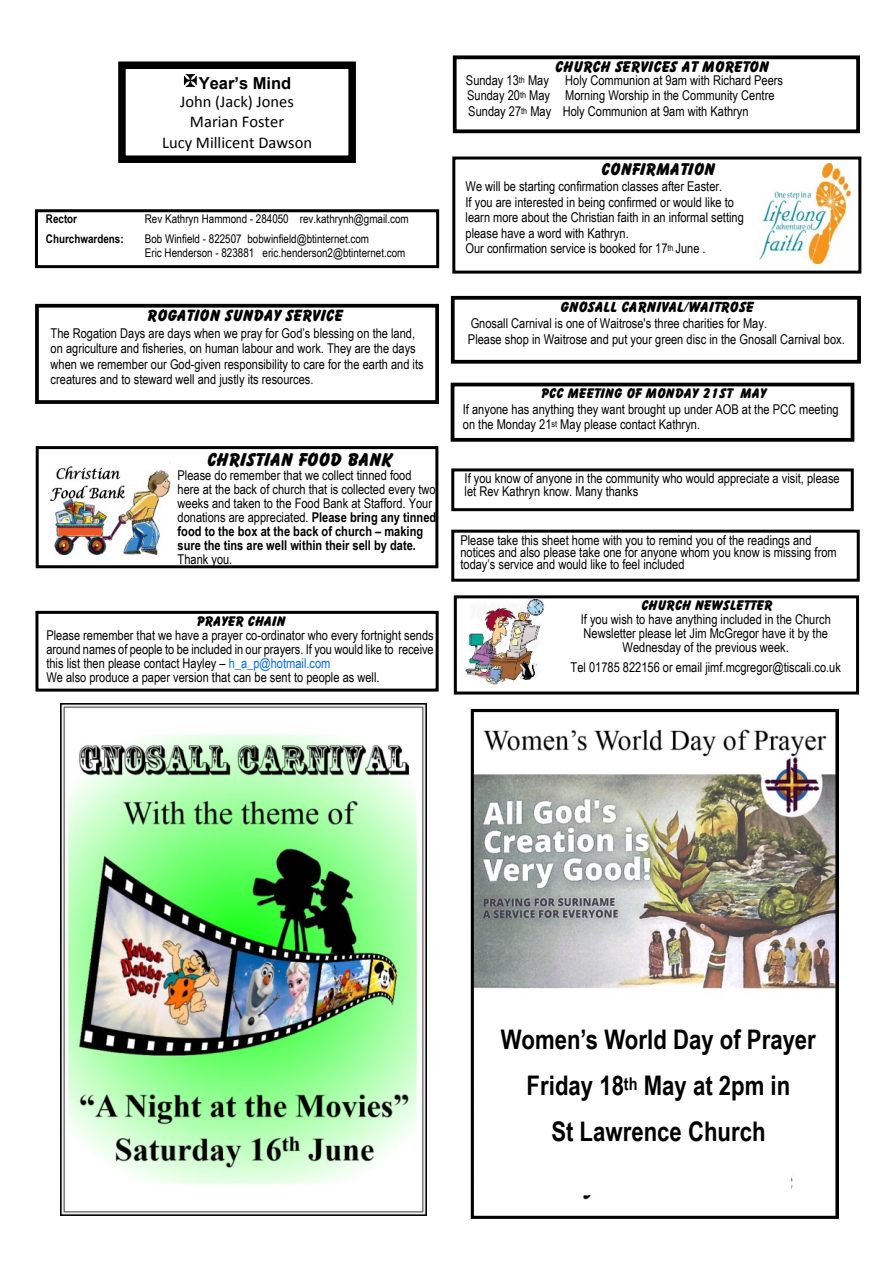
<style>
.page{position:relative;width:893px;height:1263px;background:#fff}
.page>*{position:absolute;margin:0;border:0;box-sizing:border-box;transform-origin:0 0}
.t1{font:700 27px/46px "Arial Narrow";color:#000;text-align:center}
.t2{font:18px "Balloonist SF Bold";color:#000}
.t3{font:16.5px/20.1px "Calibri";color:#000;text-align:center}
.t4{font:16.5px "Balloonist SF Bold";color:#000}
.t5{font:700 16.5px "Arial";color:#000}
.t6{font:15.75px "Balloonist SF Bold";color:#000}
.t7{font:15px "Balloonist SF Bold";color:#000}
.t8{font:14.25px "Balloonist SF Bold";color:#000}
.t9{font:13.5px/15.5px "Arial Narrow";color:#000}
.t10{font:13.5px "Balloonist SF Bold";color:#000}
.t11{font:12px/13.6px "Arial Narrow";color:#000}
.t12{font:700 12px "Arial Narrow";color:#000}
.s1{font-weight:700}
.s2{color:#06f}
</style>
<div class="page">
<div style="left:118px;top:61px;width:238px;height:102px;border:8px solid #000"></div>
<svg style="left:184px;top:74px;width:13px;height:13px"></svg>
<div style="left:35px;top:209px;width:404px;height:59px;border:3px solid #000"></div>
<div style="left:453px;top:55px;width:407px;height:78px;border:4px solid #000"></div>
<div style="left:452px;top:157px;width:409px;height:117px;border:3px solid #000"></div>
<img style="left:760px;top:164px;width:91px;height:100px">
<div style="left:451px;top:468px;width:403px;height:43px;border:3px solid #000"></div>
<div style="left:454px;top:595px;width:405px;height:99px;border:3px solid #000"></div>
<img style="left:465px;top:600px;width:79px;height:85px">
<div style="left:451px;top:530px;width:409px;height:52px;border:3px solid #000"></div>
<div style="left:35px;top:611px;width:404px;height:81px;border:3px solid #000"></div>
<div style="left:36px;top:446px;width:402px;height:122px;border:3px solid #000"></div>
<img style="left:50px;top:462px;width:121px;height:93px">
<img style="left:475px;top:729px;width:360px;height:471px">
<div style="left:471px;top:709px;width:368px;height:510px;border:3px solid #000"></div>
<div style="left:509px;top:1003px;width:282px;height:192px;background:#fff"></div>
<div style="left:35px;top:304px;width:404px;height:100px;border:4px solid #000"></div>
<div style="left:451px;top:383px;width:403px;height:59px;border:4px solid #000"></div>
<div style="left:451px;top:296px;width:410px;height:68px;border:4px solid #000"></div>
<img style="left:60px;top:704px;width:367px;height:511px">
<p class="t5" style="left:199px;top:77px;width:94px">Year’s Mind</p>
<p class="t3" style="left:162px;top:93px;width:151px">John (Jack) Jones<br>Marian Foster<br>Lucy Millicent Dawson</p>
<p class="t12" style="left:46px;top:214px;width:33px">Rector</p>
<p class="t11" style="left:145px;top:213px;width:265px">Rev Kathryn Hammond - 284050 rev.kathrynh@gmail.com</p>
<p class="t12" style="left:46px;top:235px;width:79px">Churchwardens:</p>
<p class="t11" style="left:145px;top:233px;width:262px">Bob Winfield - 822507 bobwinfield@btinternet.com<br>Eric Henderson - 823881 eric.henderson2@btinternet.com</p>
<p class="t6" style="left:146px;top:310px;width:197px">ROGATION SUNDAY SERVICE</p>
<p class="t9" style="left:51px;top:327px;width:375px">The Rogation Days are days when we pray for God’s blessing on the land, on agriculture and fisheries, on human labour and work. They are the days when we remember our God-given responsibility to care for the earth and its creatures and to steward well and justly its resources.</p>
<h2 class="t2" style="left:205px;top:452px;width:187px">CHRISTIAN FOOD BANK</h2>
<p class="t9" style="left:178px;top:470px;width:260px;line-height:14px">Please do remember that we collect tinned food here at the back of church that is collected every two weeks and taken to the Food Bank at Stafford. Your donations are appreciated. <span class="s1">Please bring any tinned food to the box at the back of church – making sure the tins are well within their sell by date.</span></p>
<p class="t9" style="left:178px;top:553px;width:56px">Thank you.</p>
<p class="t10" style="left:196px;top:616px;width:91px">PRAYER CHAIN</p>
<p class="t9" style="left:46px;top:629px;width:389px;line-height:14px">Please remember that we have a prayer co-ordinator who every fortnight sends around names of people to be included in our prayers. If you would like to receive this list then please contact Hayley – <span class="s2">h_a_p@hotmail.com<br></span>We also produce a paper version that can be sent to people as well.</p>
<p class="t7" style="left:554px;top:61px;width:216px">CHURCH SERVICES AT MORETON</p>
<p class="t9" style="left:466px;top:74px;width:319px">Sunday 13<sup>th</sup> May Holy Communion at 9am with Richard Peers<br>Sunday 20<sup>th</sup> May Morning Worship in the Community Centre<br>Sunday 27<sup>th</sup> May Holy Communion at 9am with Kathryn</p>
<p class="t4" style="left:600px;top:162px;width:116px">CONFIRMATION</p>
<p class="t9" style="left:466px;top:180px;width:280px">We will be starting confirmation classes after Easter.<br>If you are interested in being confirmed or would like to learn more about the Christian faith in an informal setting please have a word with Kathryn.<br>Our confirmation service is booked for 17<sup>th</sup> June .</p>
<p class="t8" style="left:559px;top:301px;width:195px">GNOSALL CARNIVAL/WAITROSE</p>
<p class="t9" style="left:468px;top:317px;width:378px">Gnosall Carnival is one of Waitrose's three charities for May.<br>Please shop in Waitrose and put your green disc in the Gnosall Carnival box.</p>
<p class="t10" style="left:540px;top:388px;width:227px">PCC MEETING OF MONDAY 21ST MAY</p>
<p class="t9" style="left:463px;top:403px;width:377px">If anyone has anything they want brought up under AOB at the PCC meeting on the Monday 21<sup>st</sup> May please contact Kathryn.</p>
<p class="t9" style="left:465px;top:474px;width:377px;line-height:12.5px">If you know of anyone in the community who would appreciate a visit, please let Rev Kathryn know. Many thanks</p>
<p class="t9" style="left:460px;top:535px;width:378px;line-height:12.5px">Please take this sheet home with you to remind you of the readings and notices and also please take one for anyone whom you know is missing from today’s service and would like to feel included</p>
<p class="t10" style="left:640px;top:600px;width:133px">CHURCH NEWSLETTER</p>
<p class="t9" style="left:581px;top:614px;width:252px;line-height:14px;text-align:center">If you wish to have anything included in the Church<br>Newsletter please let Jim McGregor have it by the<br>Wednesday of the previous week.</p>
<p class="t9" style="left:571px;top:661px;width:272px">Tel 01785 822156 or email jimf.mcgregor@tiscali.co.uk</p>
<h1 class="t1" style="left:501px;top:1019px;width:316px">Women’s World Day of Prayer<br>Friday 18<sup>th</sup> May at 2pm in<br>St Lawrence Church</h1>
</div>
